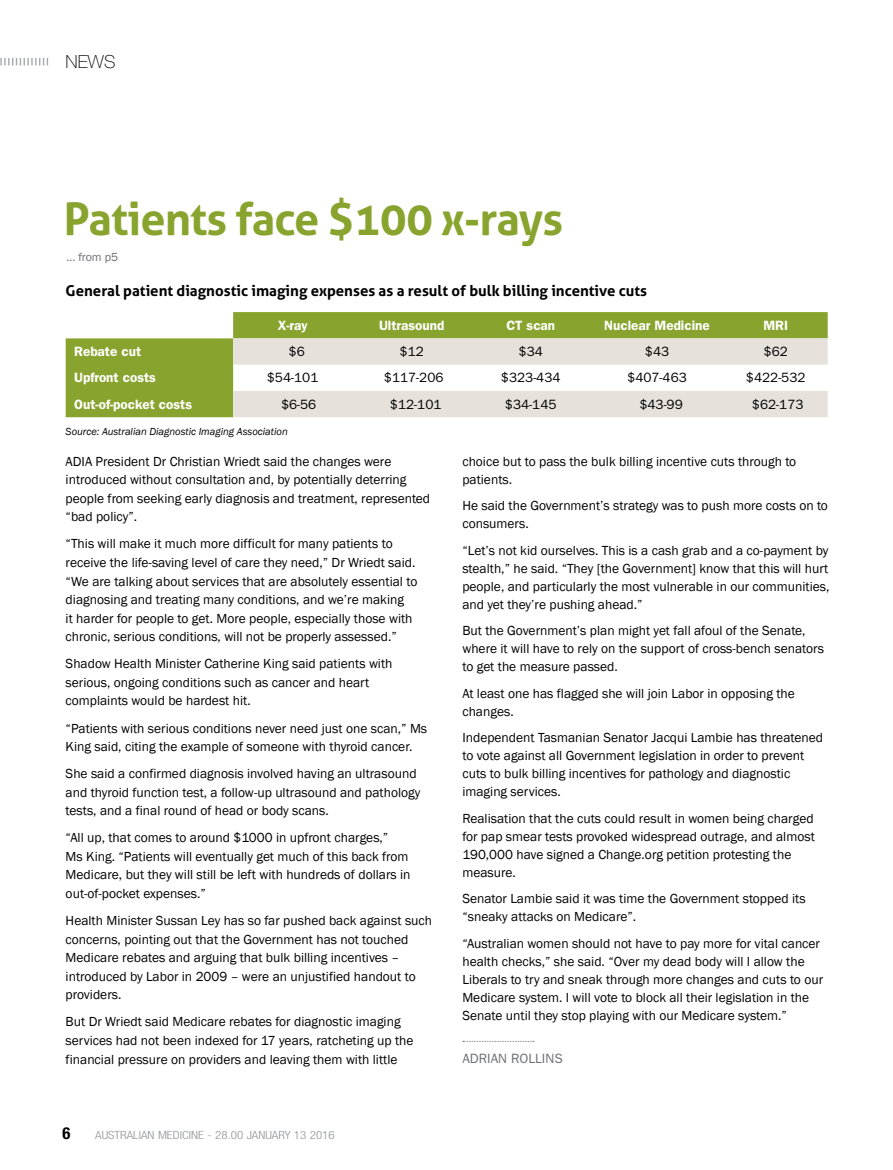
<style>
.page{position:relative;width:893px;height:1170px;background:#fff}
.page>*{position:absolute;margin:0;border:0;box-sizing:border-box;transform-origin:0 0}
.t1{font:700 45px "Aller";letter-spacing:-.02em;color:#89a42e}
.t2{font:100 18px "Helvetica Neue";color:#000}
.t3{font:700 15px "Aller";color:#000}
.t4{font:13.5px/18.6px "Franklin Gothic";color:#000}
.t5{font:13.5px "ITC Franklin Gothic Std";color:#000}
.t6{font:600 13.5px "ITC Franklin Gothic Std";color:#fff}
.t7{font:13.5px "ITC Franklin Gothic Std";color:#6d6e71}
.t8{font:12px "Franklin Gothic";color:#6d6e71}
.t9{font:300 condensed 11.25px "Helvetica Neue";color:#939598;scale:1.15 1}
.t10{font:italic 10.5px "Franklin Gothic";color:#000}
.s1{font-weight:700;font-size:16.5px;color:#000}
.s2{font-weight:700;color:#fff}
</style>
<div class="page">
<svg style="left:0;top:58px;width:48px;height:7px"></svg>
<svg style="left:66px;top:312px;width:762px;height:105px;fill:#89a42e"></svg>
<svg style="left:233px;top:338px;width:595px;height:79px;fill:#e6e1da"></svg>
<svg style="left:463px;top:1040px;width:71px;height:1px"></svg>
<h2 class="t2" style="left:66px;top:52px;width:51px">NEWS</h2>
<h1 class="t1" style="left:64px;top:191px;width:501px">Patients face $100 x-rays</h1>
<p class="t3" style="left:66px;top:281px;width:583px">General patient diagnostic imaging expenses as a result of bulk billing incentive cuts</p>
<p class="t6" style="left:278px;top:317px;width:31px">X-ray</p>
<p class="t6" style="left:379px;top:317px;width:67px">Ultrasound</p>
<p class="t6" style="left:506px;top:317px;width:50px">CT scan</p>
<p class="t6" style="left:604px;top:317px;width:107px">Nuclear Medicine</p>
<p class="t6" style="left:763px;top:317px;width:26px">MRI</p>
<p class="t6" style="left:74px;top:343px;width:68px">Rebate cut</p>
<p class="t5" style="left:289px;top:344px;width:18px">$6</p>
<p class="t5" style="left:400px;top:344px;width:26px">$12</p>
<p class="t5" style="left:519px;top:344px;width:26px">$34</p>
<p class="t5" style="left:645px;top:344px;width:26px">$43</p>
<p class="t5" style="left:764px;top:344px;width:26px">$62</p>
<p class="t6" style="left:74px;top:370px;width:83px">Upfront costs</p>
<p class="t5" style="left:267px;top:370px;width:53px">$54-101</p>
<p class="t5" style="left:384px;top:370px;width:61px">$117-206</p>
<p class="t5" style="left:501px;top:370px;width:61px">$323-434</p>
<p class="t5" style="left:627px;top:370px;width:61px">$407-463</p>
<p class="t5" style="left:746px;top:370px;width:61px">$422-532</p>
<p class="t6" style="left:74px;top:396px;width:119px">Out-of-pocket costs</p>
<p class="t5" style="left:281px;top:396px;width:37px">$6-56</p>
<p class="t5" style="left:390px;top:396px;width:53px">$12-101</p>
<p class="t5" style="left:505px;top:396px;width:53px">$34-145</p>
<p class="t5" style="left:639px;top:396px;width:45px">$43-99</p>
<p class="t5" style="left:752px;top:396px;width:53px">$62-173</p>
<p class="t10" style="left:66px;top:425px;width:224px">Source: Australian Diagnostic Imaging Association</p>
<p class="t4" style="left:66px;top:452px;width:366px">ADIA President Dr Christian Wriedt said the changes were introduced without consultation and, by potentially deterring people from seeking early diagnosis and treatment, represented “bad policy”.</p>
<p class="t4" style="left:66px;top:535px;width:353px">“This will make it much more difficult for many patients to receive the life-saving level of care they need,” Dr Wriedt said. “We are talking about services that are absolutely essential to diagnosing and treating many conditions, and we’re making<br>it harder for people to get. More people, especially those with chronic, serious conditions, will not be properly assessed.”</p>
<p class="t4" style="left:66px;top:654px;width:328px">Shadow Health Minister Catherine King said patients with serious, ongoing conditions such as cancer and heart complaints would be hardest hit.</p>
<p class="t4" style="left:66px;top:719px;width:363px">“Patients with serious conditions never need just one scan,” Ms<br>King said, citing the example of someone with thyroid cancer.</p>
<p class="t4" style="left:66px;top:764px;width:356px">She said a confirmed diagnosis involved having an ultrasound and thyroid function test, a follow-up ultrasound and pathology tests, and a final round of head or body scans.</p>
<p class="t4" style="left:66px;top:828px;width:346px">“All up, that comes to around $1000 in upfront charges,”<br>Ms King. “Patients will eventually get much of this back from Medicare, but they will still be left with hundreds of dollars in out-of-pocket expenses.”</p>
<p class="t4" style="left:66px;top:911px;width:368px">Health Minister Sussan Ley has so far pushed back against such concerns, pointing out that the Government has not touched Medicare rebates and arguing that bulk billing incentives – introduced by Labor in 2009 – were an unjustified handout to providers.</p>
<p class="t4" style="left:66px;top:1012px;width:349px">But Dr Wriedt said Medicare rebates for diagnostic imaging services had not been indexed for 17 years, ratcheting up the financial pressure on providers and leaving them with little</p>
<p class="t8" style="left:66px;top:249px;width:53px">... from p5</p>
<p class="t4" style="left:462px;top:452px;width:335px;line-height:18px">choice but to pass the bulk billing incentive cuts through to patients.</p>
<p class="t4" style="left:462px;top:497px;width:367px;line-height:18px">He said the Government’s strategy was to push more costs on to consumers.</p>
<p class="t4" style="left:462px;top:541px;width:369px;line-height:18px;text-align:justify">“Let’s not kid ourselves. This is a cash grab and a co-payment by stealth,” he said. “They [the Government] know that this will hurt people, and particularly the most vulnerable in our communities, and yet they’re pushing ahead.”</p>
<p class="t4" style="left:462px;top:622px;width:363px;line-height:18px">But the Government’s plan might yet fall afoul of the Senate, where it will have to rely on the support of cross-bench senators to get the measure passed.</p>
<p class="t4" style="left:462px;top:684px;width:334px;line-height:18px">At least one has flagged she will join Labor in opposing the changes.</p>
<p class="t4" style="left:462px;top:729px;width:362px;line-height:18px">Independent Tasmanian Senator Jacqui Lambie has threatened to vote against all Government legislation in order to prevent cuts to bulk billing incentives for pathology and diagnostic imaging services.</p>
<p class="t4" style="left:462px;top:809px;width:354px;line-height:18px">Realisation that the cuts could result in women being charged for pap smear tests provoked widespread outrage, and almost 190,000 have signed a Change.org petition protesting the measure.</p>
<p class="t4" style="left:462px;top:889px;width:345px;line-height:18px">Senator Lambie said it was time the Government stopped its “sneaky attacks on Medicare”.</p>
<p class="t4" style="left:462px;top:934px;width:362px;line-height:18px">“Australian women should not have to pay more for vital cancer health checks,” she said. “Over my dead body will I allow the Liberals to try and sneak through more changes and cuts to our Medicare system. I will vote to block all their legislation in the Senate until they stop playing with our Medicare system.”</p>
<p class="t7" style="left:462px;top:1050px;width:102px">ADRIAN ROLLINS</p>
<p class="t9" style="left:63px;top:1128px;width:238px"><span class="s1">6</span> <span class="s2">6</span> AUSTRALIAN MEDICINE - 28.00 JANUARY 13 2016</p>
</div>
